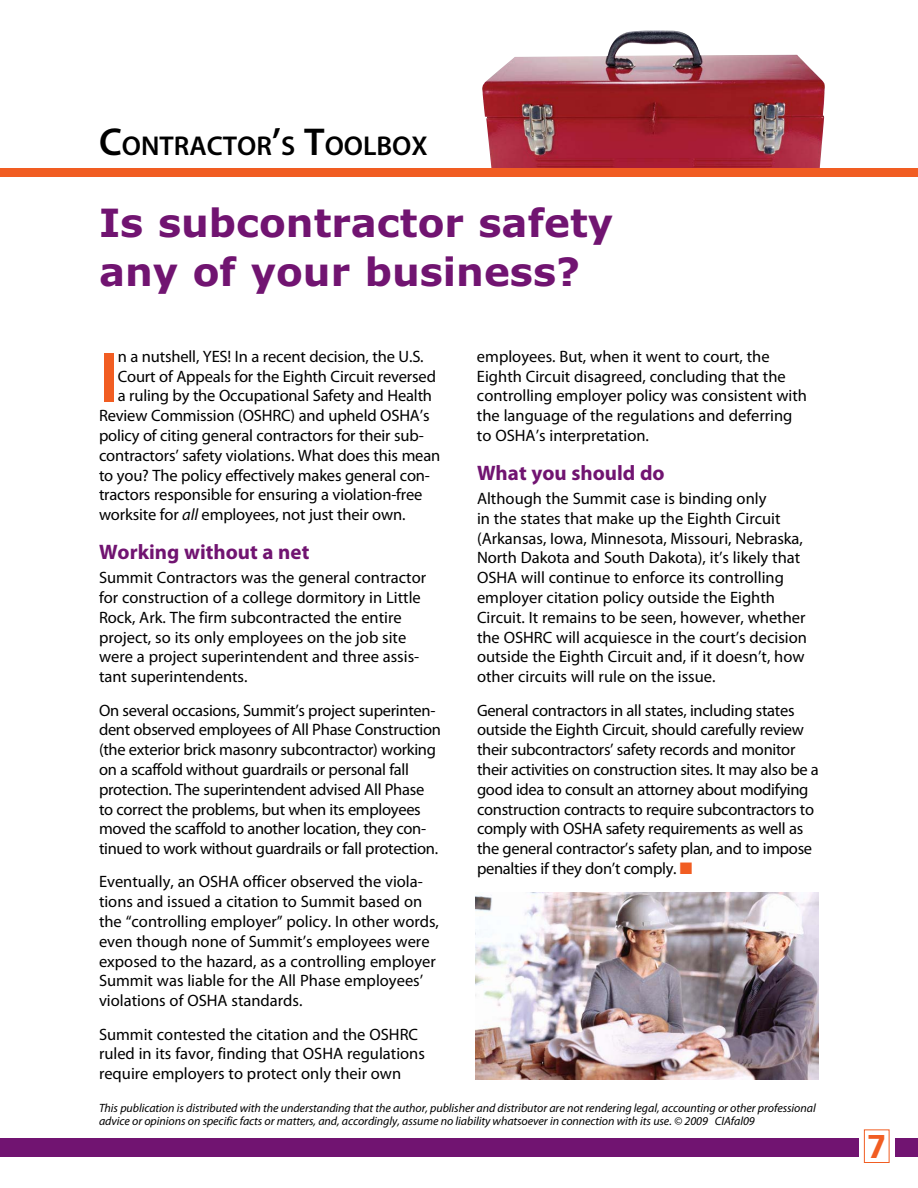
<style>
.page{position:relative;width:918px;height:1188px;background:#fff}
.page>*{position:absolute;margin:0;border:0;box-sizing:border-box;transform-origin:0 0}
.t1{font:700 69.9px "Frutiger LT Std";color:#f15d22}
.t2{font:700 39px/49.5px "Verdana";color:#711471}
.t3{font:700 33px "Univers LT Std";color:#f15d22}
.t4{font:600 27.3px "Myriad Pro";color:#000}
.t5{font:700 21px "Myriad Pro";color:#711471}
.t6{font:16.5px/19.8px "Myriad Pro";color:#000}
.t7{font:16.5px/19.8px "Myriad Pro";letter-spacing:-.02em;color:#000}
.t8{font:italic 12px/13.5px "Myriad Pro";letter-spacing:-.005em;color:#000}
.s1{font-size:39px}
.s2{font-style:italic}
</style>
<div class="page">
<div style="left:0;top:1138px;width:918px;height:18px;background:#711471"></div>
<div style="left:859px;top:1134px;width:36px;height:28px;background:#fff"></div>
<div style="left:864px;top:1130px;width:25px;height:33px;border:1px solid #f15d22"></div>
<img style="left:482px;top:30px;width:343px;height:138px">
<div style="left:0;top:168px;width:918px;height:9px;background:#f15d22"></div>
<img style="left:476px;top:892px;width:343px;height:188px">
<h3 class="t4" style="left:99px;top:129px;width:330px"><span class="s1">C</span>ONTRACTOR<span class="s1">’</span>S <span class="s1">T</span>OOLBOX</h3>
<h2 class="t2" style="left:99px;top:201px;width:516px">Is subcontractor safety any of your business?</h2>
<h1 class="t1" style="left:99px;top:336px;width:21px">I</h1>
<p class="t6" style="left:118px;top:348px;width:308px">n a nutshell, YES! In a recent decision, the U.S.</p>
<p class="t6" style="left:118px;top:367px;width:320px">Court of Appeals for the Eighth Circuit reversed</p>
<p class="t6" style="left:118px;top:387px;width:316px">a ruling by the Occupational Safety and Health</p>
<p class="t6" style="left:99px;top:407px;width:332px">Review Commission (OSHRC) and upheld OSHA’s</p>
<p class="t6" style="left:99px;top:427px;width:326px">policy of citing general contractors for their sub-</p>
<p class="t6" style="left:99px;top:447px;width:343px">contractors’ safety violations. What does this mean</p>
<p class="t6" style="left:99px;top:466px;width:332px">to you? The policy effectively makes general con-</p>
<p class="t6" style="left:99px;top:486px;width:325px">tractors responsible for ensuring a violation-free</p>
<p class="t6" style="left:99px;top:506px;width:308px">worksite for <span class="s2">all</span> employees, not just their own.</p>
<p class="t5" style="left:99px;top:544px;width:212px">Working without a net</p>
<p class="t6" style="left:99px;top:569px;width:329px">Summit Contractors was the general contractor for construction of a college dormitory in Little Rock, Ark. The firm subcontracted the entire project, so its only employees on the job site were a project superintendent and three assis&shy;tant superintendents.</p>
<p class="t7" style="left:99px;top:701px;width:344px">On several occasions, Summit’s project superinten&shy;dent observed employees of All Phase Construction (the exterior brick masonry subcontractor) working on a scaffold without guardrails or personal fall protection. The superintendent advised All Phase to correct the problems, but when its employees moved the scaffold to another location, they con&shy;tinued to work without guardrails or fall protection.</p>
<p class="t6" style="left:99px;top:873px;width:342px">Eventually, an OSHA officer observed the viola&shy;tions and issued a citation to Summit based on the “controlling employer” policy. In other words, even though none of Summit’s employees were exposed to the hazard, as a controlling employer Summit was liable for the All Phase employees’ violations of OSHA standards.</p>
<p class="t6" style="left:99px;top:1025px;width:327px">Summit contested the citation and the OSHRC ruled in its favor, finding that OSHA regulations require employers to protect only their own</p>
<p class="t6" style="left:477px;top:348px;width:332px">employees. But, when it went to court, the Eighth Circuit disagreed, concluding that the controlling employer policy was consistent with the language of the regulations and deferring to OSHA’s interpretation.</p>
<p class="t5" style="left:477px;top:465px;width:189px">What you should do</p>
<p class="t6" style="left:477px;top:490px;width:332px">Although the Summit case is binding only<br>in the states that make up the Eighth Circuit (Arkansas, Iowa, Minnesota, Missouri, Nebraska, North Dakota and South Dakota), it’s likely that OSHA will continue to enforce its controlling employer citation policy outside the Eighth Circuit. It remains to be seen, however, whether the OSHRC will acquiesce in the court’s decision outside the Eighth Circuit and, if it doesn’t, how other circuits will rule on the issue.</p>
<p class="t7" style="left:477px;top:701px;width:343px">General contractors in all states, including states outside the Eighth Circuit, should carefully review their subcontractors’ safety records and monitor their activities on construction sites. It may also be a good idea to consult an attorney about modifying construction contracts to require subcontractors to comply with OSHA safety requirements as well as the general contractor’s safety plan, and to impose penalties if they don’t comply.</p>
<p class="t8" style="left:99px;top:1102px;width:718px">This publication is distributed with the understanding that the author, publisher and distributor are not rendering legal, accounting or other professional advice or opinions on specific facts or matters, and, accordingly, assume no liability whatsoever in connection with its use. © 2009 CIAfal09</p>
<h3 class="t3" style="left:868px;top:1127px;width:20px">7</h3>
</div>
